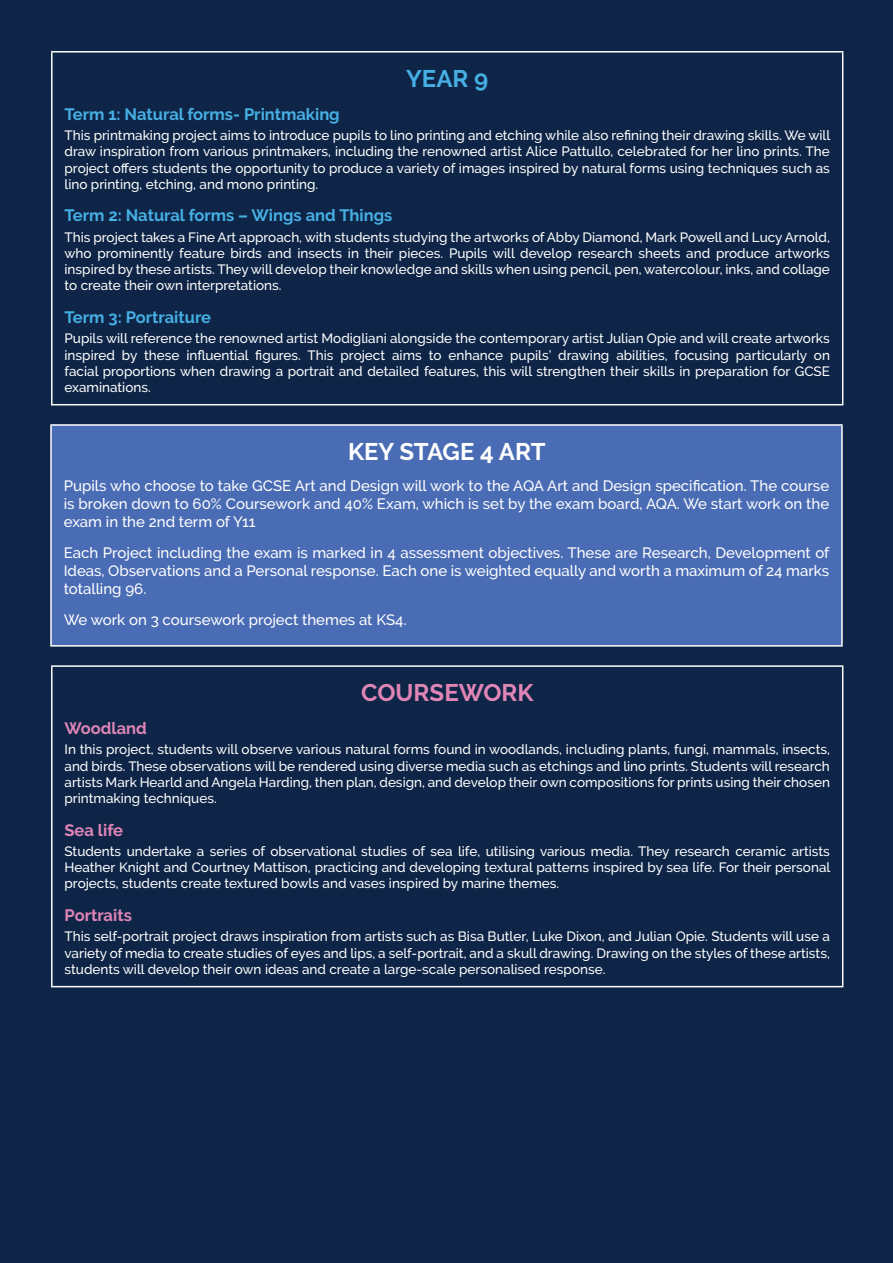
<style>
.page{position:relative;width:893px;height:1263px;background:#0e2547}
.page>*{position:absolute;margin:0;border:0;box-sizing:border-box;transform-origin:0 0}
.t1{font:700 24px "Raleway";letter-spacing:-.005em;color:#fff}
.t2{font:700 24px "Raleway";color:#e086b7}
.t3{font:700 24px "Raleway";color:#46afe3}
.t4{font:700 16.5px "Raleway";color:#46afe3}
.t5{font:700 16.5px "Raleway";color:#e086b7}
.t6{font:500 15px/18px "Raleway";color:#fff;text-align:justify}
.t7{font:500 13.5px/16.2px "Raleway";color:#fff;text-align:justify}
</style>
<div class="page">
<hr style="left:51px;top:51px;width:792px;height:2px;background:#fff">
<hr style="left:51px;top:53px;width:2px;height:351px;background:#fff">
<hr style="left:842px;top:53px;width:1px;height:351px;background:#fff">
<hr style="left:51px;top:404px;width:792px;height:1px;background:#fff">
<div style="left:51px;top:425px;width:791px;height:221px;background:#4a6cb4"></div>
<hr style="left:50px;top:424px;width:793px;height:2px;background:#fff">
<hr style="left:50px;top:426px;width:2px;height:219px;background:#fff">
<hr style="left:841px;top:426px;width:2px;height:219px;background:#fff">
<hr style="left:50px;top:645px;width:793px;height:2px;background:#fff">
<hr style="left:51px;top:665px;width:792px;height:2px;background:#fff">
<hr style="left:51px;top:667px;width:2px;height:319px;background:#fff">
<hr style="left:842px;top:667px;width:1px;height:319px;background:#fff">
<hr style="left:51px;top:986px;width:792px;height:1px;background:#fff">
<h1 class="t3" style="left:406px;top:65px;width:84px">YEAR 9</h1>
<p class="t4" style="left:65px;top:104px;width:277px">Term 1: Natural forms- Printmaking</p>
<p class="t7" style="left:65px;top:127px;width:767px">This printmaking project aims to introduce pupils to lino printing and etching while also refining their drawing skills. We will draw inspiration from various printmakers, including the renowned artist Alice Pattullo, celebrated for her lino prints. The project offers students the opportunity to produce a variety of images inspired by natural forms using techniques such as lino printing, etching, and mono printing.</p>
<p class="t4" style="left:65px;top:206px;width:329px">Term 2: Natural forms – Wings and Things</p>
<p class="t7" style="left:65px;top:229px;width:767px">This project takes a Fine Art approach, with students studying the artworks of Abby Diamond, Mark Powell and Lucy Arnold, who prominently feature birds and insects in their pieces. Pupils will develop research sheets and produce artworks inspired by these artists. They will develop their knowledge and skills when using pencil, pen, watercolour, inks, and collage to create their own interpretations.</p>
<p class="t4" style="left:65px;top:308px;width:148px">Term 3: Portraiture</p>
<p class="t7" style="left:65px;top:330px;width:767px">Pupils will reference the renowned artist Modigliani alongside the contemporary artist Julian Opie and will create artworks inspired by these influential figures. This project aims to enhance pupils’ drawing abilities, focusing particularly on facial proportions when drawing a portrait and detailed features, this will strengthen their skills in preparation for GCSE examinations.</p>
<h1 class="t1" style="left:348px;top:438px;width:199px">KEY STAGE 4 ART</h1>
<p class="t6" style="left:64px;top:477px;width:767px">Pupils who choose to take GCSE Art and Design will work to the AQA Art and Design specification. The course is broken down to 60% Coursework and 40% Exam, which is set by the exam board, AQA. We start work on the exam in the 2nd term of Y11</p>
<p class="t6" style="left:64px;top:543px;width:767px">Each Project including the exam is marked in 4 assessment objectives. These are Research, Development of Ideas, Observations and a Personal response. Each one is weighted equally and worth a maximum of 24 marks totalling 96.</p>
<p class="t6" style="left:64px;top:610px;width:344px">We work on 3 coursework project themes at KS4.</p>
<h1 class="t2" style="left:361px;top:679px;width:174px">COURSEWORK</h1>
<p class="t5" style="left:65px;top:719px;width:84px">Woodland</p>
<p class="t7" style="left:65px;top:741px;width:767px">In this project, students will observe various natural forms found in woodlands, including plants, fungi, mammals, insects, and birds. These observations will be rendered using diverse media such as etchings and lino prints. Students will research artists Mark Hearld and Angela Harding, then plan, design, and develop their own compositions for prints using their chosen printmaking techniques.</p>
<p class="t5" style="left:65px;top:820px;width:60px">Sea life</p>
<p class="t7" style="left:65px;top:843px;width:767px">Students undertake a series of observational studies of sea life, utilising various media. They research ceramic artists Heather Knight and Courtney Mattison, practicing and developing textural patterns inspired by sea life. For their personal projects, students create textured bowls and vases inspired by marine themes.</p>
<p class="t5" style="left:65px;top:906px;width:69px">Portraits</p>
<p class="t7" style="left:65px;top:929px;width:767px">This self-portrait project draws inspiration from artists such as Bisa Butler, Luke Dixon, and Julian Opie. Students will use a variety of media to create studies of eyes and lips, a self-portrait, and a skull drawing. Drawing on the styles of these artists, students will develop their own ideas and create a large-scale personalised response.</p>
</div>
